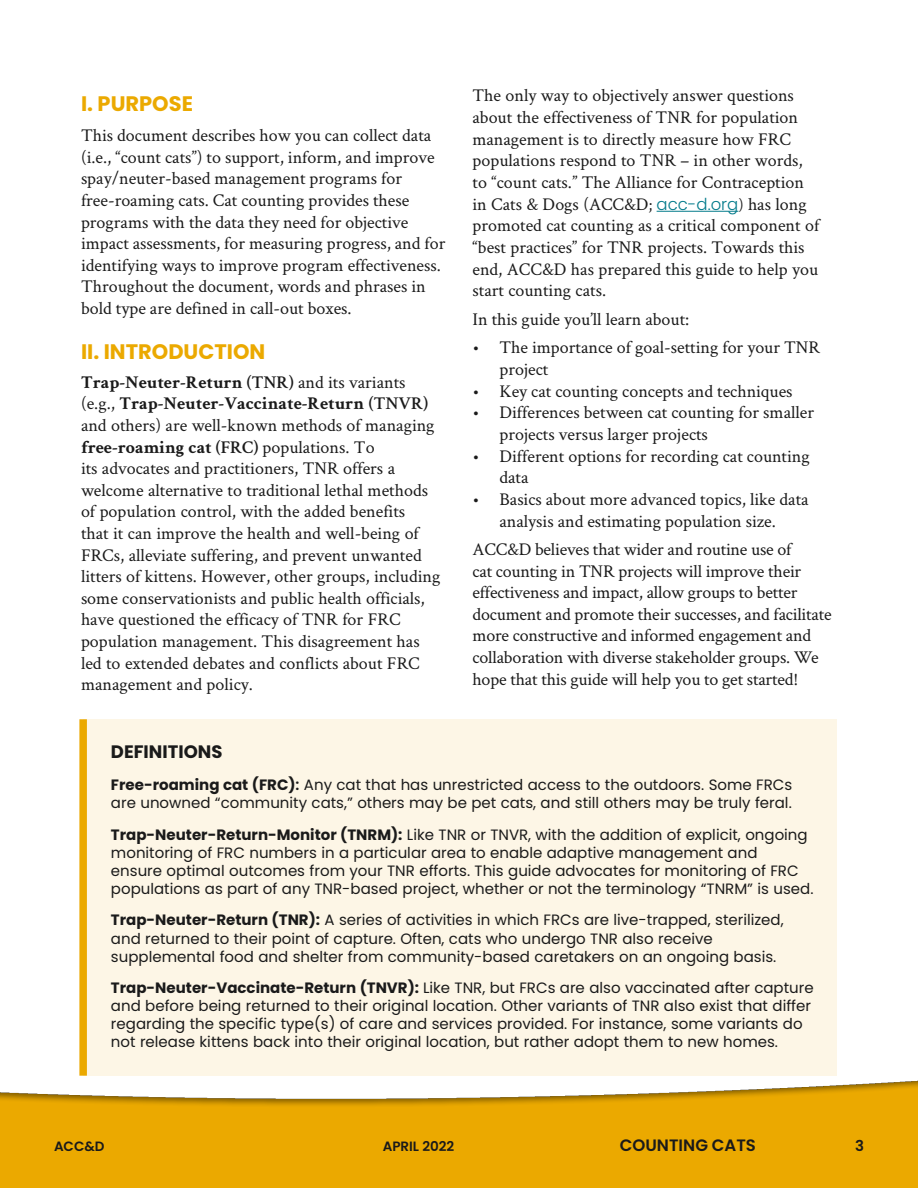
<style>
.page{position:relative;width:918px;height:1188px;background:#fff}
.page>*{position:absolute;margin:0;border:0;box-sizing:border-box;transform-origin:0 0}
.t1{font:700 21px "Poppins";color:#eba900}
.t2{font:18px/21.6px "Crimson Text";color:#1a1a1a}
.t3{font:700 18px "Poppins";color:#1a1a1a}
.t4{font:600 16.5px "Poppins";color:#1a1a1a}
.t5{font:15px/18.1px "Poppins";color:#1a1a1a}
.t6{font:600 15px "Poppins";color:#1a1a1a}
.t7{font:600 13.5px "Poppins";color:#1a1a1a}
.s1{font-weight:700}
.s2{font-weight:600}
.s3{font-size:16.5px}
.s4{font-family:"Poppins";font-weight:300;font-size:16.5px;color:#037b8b}
</style>
<div class="page">
<div style="left:0;top:1042px;width:918px;height:146px;background:#1a1a1a;opacity:.5"></div>
<hr style="left:657px;top:211px;width:81px;height:1px;background:#037b8b">
<div style="left:84px;top:719px;width:753px;height:357px;background:#fdf6e6"></div>
<div style="left:79px;top:719px;width:8px;height:357px;background:#eba900"></div>
<p class="t1" style="left:81px;top:91px;width:114px">I. PURPOSE</p>
<p class="t2" style="left:81px;top:124px;width:366px">This document describes how you can collect data (i.e., “count cats”) to support, inform, and improve spay/neuter-based management programs for free-roaming cats. Cat counting provides these programs with the data they need for objective impact assessments, for measuring progress, and for identifying ways to improve program effectiveness.<br>Throughout the document, words and phrases in bold type are defined in call-out boxes.</p>
<p class="t1" style="left:81px;top:340px;width:186px">II. INTRODUCTION</p>
<p class="t2" style="left:81px;top:371px;width:361px"><span class="s1">Trap-Neuter-Return</span> <span class="s2">(TNR)</span> and its variants (e.g., <span class="s1">Trap-Neuter-Vaccinate-Return</span> <span class="s2">(TNVR) </span>and others) are well-known methods of managing <span class="s1">free-roaming cat</span> <span class="s2">(FRC)</span> populations. To<br>its advocates and practitioners, TNR offers a welcome alternative to traditional lethal methods of population control, with the added benefits<br>that it can improve the health and well-being of FRCs, alleviate suffering, and prevent unwanted litters of kittens. However, other groups, including some conservationists and public health officials, have questioned the efficacy of TNR for FRC population management. This disagreement has led to extended debates and conflicts about FRC management and policy.</p>
<p class="t2" style="left:472px;top:84px;width:348px">The only way to objectively answer questions about the effectiveness of TNR for population management is to directly measure how FRC populations respond to TNR – in other words, to “count cats.” The Alliance for Contraception in Cats &amp; Dogs (ACC&amp;D<span class="s3">;</span> <span class="s4">acc-d.org</span><span class="s3">)</span> has long promoted cat counting as a critical component of “best practices” for TNR projects. Towards this end, ACC&amp;D has prepared this guide to help you start counting cats.</p>
<p class="t2" style="left:472px;top:308px;width:218px">In this guide you’ll learn about:</p>
<p class="t2" style="left:500px;top:336px;width:322px;text-indent:-27px">• The importance of goal-setting for your TNR project</p>
<p class="t2" style="left:472px;top:379px;width:322px">• Key cat counting concepts and techniques</p>
<p class="t2" style="left:500px;top:401px;width:316px;text-indent:-27px">• Differences between cat counting for smaller projects versus larger projects</p>
<p class="t2" style="left:500px;top:444px;width:312px;text-indent:-27px">• Different options for recording cat counting data</p>
<p class="t2" style="left:472px;top:488px;width:338px;text-align:center">• Basics about more advanced topics, like data analysis and estimating population size.</p>
<p class="t2" style="left:472px;top:538px;width:361px">ACC&amp;D believes that wider and routine use of<br>cat counting in TNR projects will improve their effectiveness and impact, allow groups to better document and promote their successes, and facilitate more constructive and informed engagement and collaboration with diverse stakeholder groups. We hope that this guide will help you to get started!</p>
<p class="t3" style="left:111px;top:742px;width:113px">DEFINITIONS</p>
<p class="t5" style="left:111px;top:776px;width:683px"><span class="s1">Free-roaming cat (FRC)</span><span class="s2">:</span> Any cat that has unrestricted access to the outdoors. Some FRCs are unowned “community cats,” others may be pet cats, and still others may be truly feral.</p>
<p class="t5" style="left:111px;top:825px;width:704px"><span class="s1">Trap-Neuter-Return-Monitor (TNRM):</span> Like TNR or TNVR, with the addition of explicit, ongoing monitoring of FRC numbers in a particular area to enable adaptive management and<br>ensure optimal outcomes from your TNR efforts. This guide advocates for monitoring of FRC populations as part of any TNR-based project, whether or not the terminology “TNRM” is used.</p>
<p class="t5" style="left:111px;top:911px;width:674px"><span class="s1">Trap-Neuter-Return (TNR):</span> A series of activities in which FRCs are live-trapped, sterilized, and returned to their point of capture. Often, cats who undergo TNR also receive supplemental food and shelter from community-based caretakers on an ongoing basis.</p>
<p class="t5" style="left:111px;top:979px;width:704px"><span class="s1">Trap-Neuter-Vaccinate-Return (TNVR):</span> Like TNR, but FRCs are also vaccinated after capture and before being returned to their original location. Other variants of TNR also exist that differ regarding the specific type(s) of care and services provided. For instance, some variants do not release kittens back into their original location, but rather adopt them to new homes.</p>
<p class="t7" style="left:54px;top:1138px;width:52px">ACC&amp;D</p>
<p class="t7" style="left:383px;top:1138px;width:73px">APRIL 2022</p>
<p class="t4" style="left:620px;top:1135px;width:138px">COUNTING CATS</p>
<p class="t6" style="left:855px;top:1137px;width:10px">3</p>
</div>
